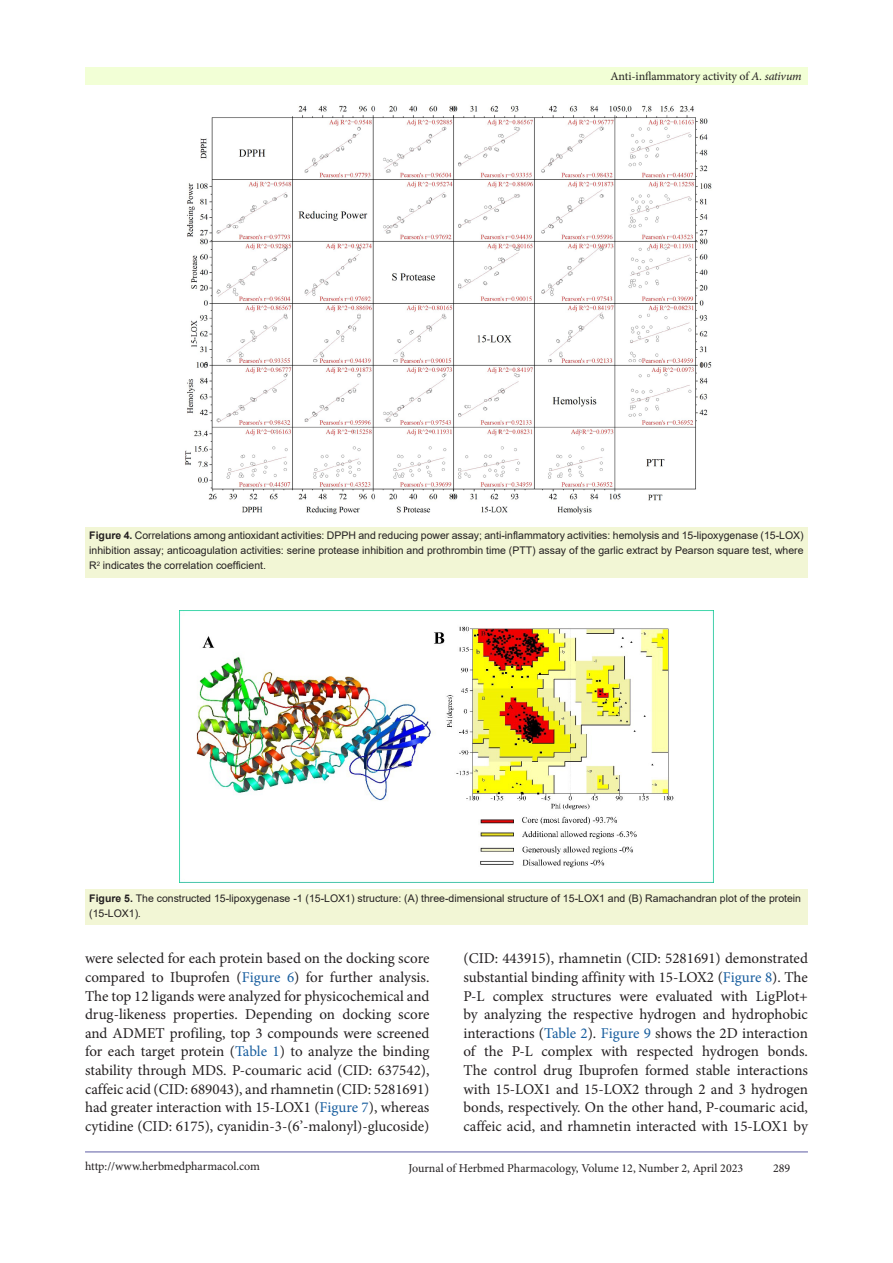
<style>
.page{position:relative;width:893px;height:1263px;background:#fff}
.page>*{position:absolute;margin:0;border:0;box-sizing:border-box;transform-origin:0 0}
.t1{font:15px/18.6px "Minion Pro";color:#231f20;text-align:justify}
.t2{font:12px "Minion Pro";letter-spacing:-.005em;color:#231f20}
.t3{font:10.5px/15px "Arial";color:#231f20;text-align:justify}
.s1{font-style:italic}
.s2{font-weight:700}
.s3{color:#175d9e}
</style>
<div class="page">
<hr style="left:85px;top:1152px;width:723px;height:1px;background:#5e5ca5">
<div style="left:85px;top:68px;width:723px;height:17px;background:#f2ffd6"></div>
<div style="left:85px;top:527px;width:723px;height:51px;background:#f2f6d5"></div>
<div style="left:85px;top:890px;width:723px;height:35px;background:#f2f6d5"></div>
<img style="left:185px;top:105px;width:527px;height:410px">
<img style="left:180px;top:610px;width:533px;height:273px">
<p class="t2" style="left:610px;top:68px;width:193px">Anti-inflammatory activity of <span class="s1">A. sativum</span></p>
<p class="t3" style="left:89px;top:528px;width:716px"><span class="s2">Figure 4.</span> Correlations among antioxidant activities: DPPH and reducing power assay; anti-inflammatory activities: hemolysis and 15-lipoxygenase (15-LOX) inhibition assay; anticoagulation activities: serine protease inhibition and prothrombin time (PTT) assay of the garlic extract by Pearson square test, where R<sup>2</sup> indicates the correlation coefficient.</p>
<p class="t3" style="left:89px;top:890px;width:713px"><span class="s2">Figure 5.</span> The constructed 15-lipoxygenase -1 (15-LOX1) structure: (A) three-dimensional structure of 15-LOX1 and (B) Ramachandran plot of the protein (15-LOX1)<span class="s1">.</span></p>
<p class="t1" style="left:85px;top:949px;width:346px">were selected for each protein based on the docking score compared to Ibuprofen (<span class="s3">Figure 6</span>) for further analysis.<br>The top 12 ligands were analyzed for physicochemical and drug-likeness properties. Depending on docking score and ADMET profiling, top 3 compounds were screened for each target protein (<span class="s3">Table 1</span>) to analyze the binding stability through MDS. P-coumaric acid (CID: 637542), caffeic acid (CID: 689043), and rhamnetin (CID: 5281691) had greater interaction with 15-LOX1 (<span class="s3">Figure 7</span>), whereas cytidine (CID: 6175), cyanidin-3-(6’-malonyl)-glucoside)</p>
<p class="t1" style="left:463px;top:949px;width:346px">(CID: 443915), rhamnetin (CID: 5281691) demonstrated substantial binding affinity with 15-LOX2 (<span class="s3">Figure 8</span>). The P-L complex structures were evaluated with LigPlot+ by analyzing the respective hydrogen and hydrophobic interactions (<span class="s3">Table 2</span>). <span class="s3">Figure 9</span> shows the 2D interaction of the P-L complex with respected hydrogen bonds.<br>The control drug Ibuprofen formed stable interactions with 15-LOX1 and 15-LOX2 through 2 and 3 hydrogen bonds, respectively. On the other hand, P-coumaric acid, caffeic acid, and rhamnetin interacted with 15-LOX1 by</p>
<p class="t2" style="left:85px;top:1158px;width:177px">http://www.herbmedpharmacol.com</p>
<p class="t2" style="left:408px;top:1160px;width:336px">Journal of Herbmed Pharmacology, Volume 12, Number 2, April 2023</p>
<p class="t2" style="left:773px;top:1160px;width:19px">289</p>
</div>
